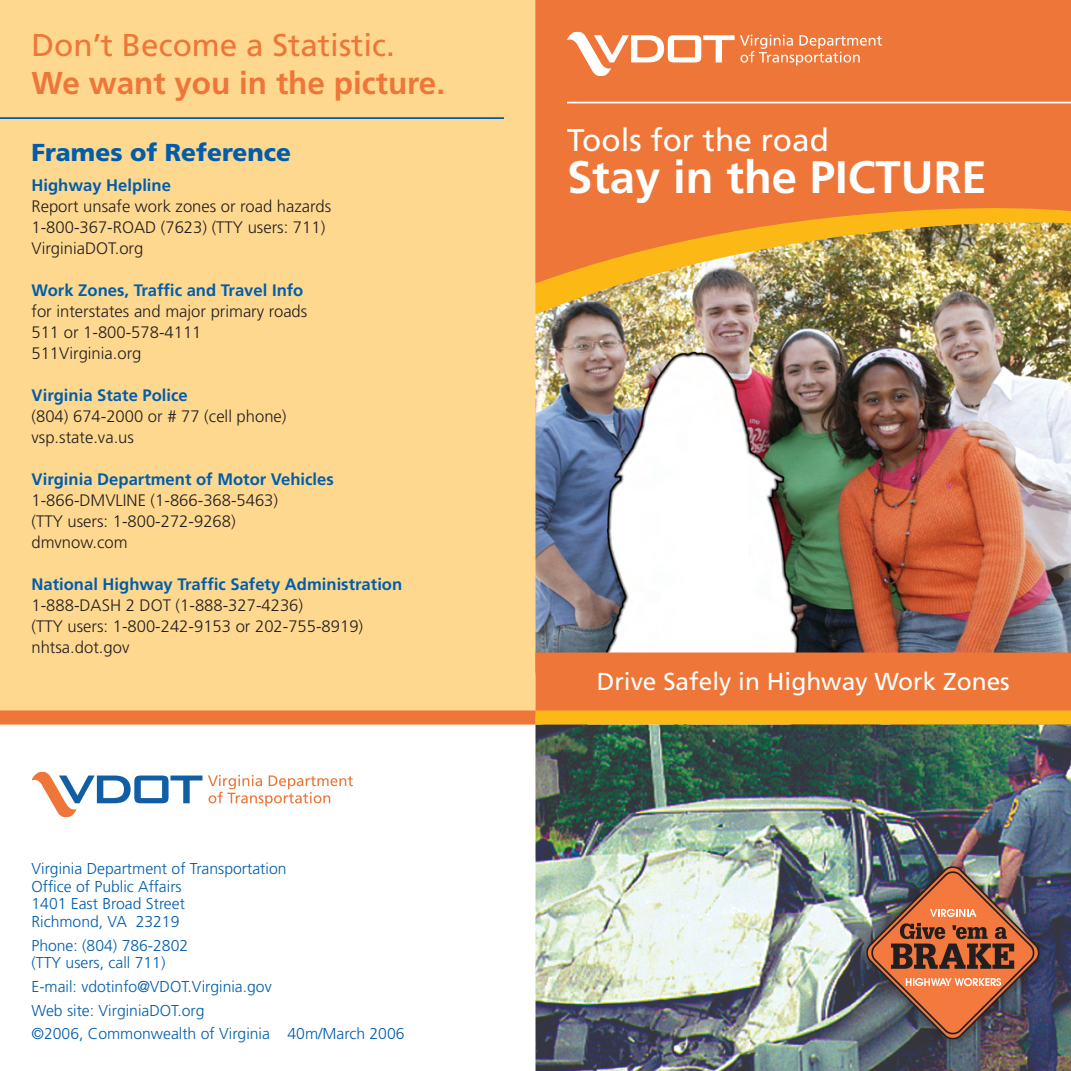
<style>
.page{position:relative;width:1071px;height:1071px;background:#fff}
.page>*{position:absolute;margin:0;border:0;box-sizing:border-box;transform-origin:0 0}
.t1{font:700 45.5px "Frutiger";color:#fff}
.t2{font:31.5px "Frutiger";color:#ed7638}
.t3{font:700 31.5px "Frutiger";color:#ed7638}
.t4{font:31.5px "Frutiger";color:#fff}
.t5{font:24.5px "Frutiger";color:#fff}
.t6{font:900 24.5px "Frutiger";color:#015dab}
.t7{font:300 16.62px/21px "Frutiger";color:#231f20}
.t8{font:700 16.62px "Frutiger";color:#015dab}
.t9{font:300 15.75px/17.5px "Frutiger";color:#015dab}
</style>
<div class="page">
<img style="left:536px;top:363px;width:535px;height:708px">
<img style="left:535px;top:351px;width:536px;height:12px">
<div style="left:0;top:0;width:535px;height:725px;background:#fed88f"></div>
<img style="left:535px;top:0;width:536px;height:351px">
<div style="left:536px;top:653px;width:535px;height:62px;background:#ed7638"></div>
<svg style="left:567px;top:31px;width:315px;height:45px"></svg>
<div style="left:536px;top:710px;width:535px;height:14px;background:#fcb814"></div>
<hr style="left:567px;top:102px;width:504px;height:1px;background:#fff">
<div style="left:851px;top:851px;width:205px;height:205px;background:#231f20;opacity:.75"></div>
<img style="left:866px;top:866px;width:174px;height:173px">
<svg style="left:208px;top:775px;width:145px;height:31px"></svg>
<svg style="left:32px;top:772px;width:170px;height:45px"></svg>
<hr style="left:0;top:117px;width:504px;height:2px;background:#015dab">
<div style="left:0;top:710px;width:536px;height:14px;background:#ed7638"></div>
<h2 class="t2" style="left:31px;top:27px;width:365px">Don’t Become a Statistic.</h2>
<h2 class="t3" style="left:31px;top:64px;width:415px">We want you in the picture.</h2>
<h3 class="t6" style="left:31px;top:138px;width:261px">Frames of Reference</h3>
<p class="t8" style="left:31px;top:176px;width:141px">Highway Helpline</p>
<p class="t7" style="left:31px;top:196px;width:301px">Report unsafe work zones or road hazards<br>1-800-367-ROAD (7623) (TTY users: 711)<br>VirginiaDOT.org</p>
<p class="t8" style="left:31px;top:281px;width:273px">Work Zones, Traffic and Travel Info</p>
<p class="t7" style="left:31px;top:301px;width:277px">for interstates and major primary roads<br>511 or 1-800-578-4111<br>511Virginia.org</p>
<p class="t8" style="left:31px;top:386px;width:158px">Virginia State Police</p>
<p class="t7" style="left:31px;top:406px;width:257px">(804) 674-2000 or # 77 (cell phone) vsp.state.va.us</p>
<p class="t8" style="left:31px;top:470px;width:304px">Virginia Department of Motor Vehicles</p>
<p class="t7" style="left:31px;top:490px;width:248px">1-866-DMVLINE (1-866-368-5463) (TTY users: 1-800-272-9268) dmvnow.com</p>
<p class="t8" style="left:31px;top:575px;width:372px">National Highway Traffic Safety Administration</p>
<p class="t7" style="left:31px;top:595px;width:333px">1-888-DASH 2 DOT (1-888-327-4236)<br>(TTY users: 1-800-242-9153 or 202-755-8919) nhtsa.dot.gov</p>
<p class="t9" style="left:31px;top:860px;width:257px">Virginia Department of Transportation<br>Office of Public Affairs<br>1401 East Broad Street<br>Richmond, VA 23219</p>
<p class="t9" style="left:31px;top:936px;width:158px">Phone: (804) 786-2802 (TTY users, call 711)</p>
<p class="t9" style="left:31px;top:975px;width:375px;line-height:23.8px">E-mail: vdotinfo@VDOT.Virginia.gov<br>Web site: VirginiaDOT.org<br>©2006, Commonwealth of Virginia 40m/March 2006</p>
<h2 class="t4" style="left:567px;top:121px;width:263px">Tools for the road</h2>
<h1 class="t1" style="left:567px;top:150px;width:421px">Stay in the PICTURE</h1>
<h3 class="t5" style="left:597px;top:667px;width:415px">Drive Safely in Highway Work Zones</h3>
</div>
